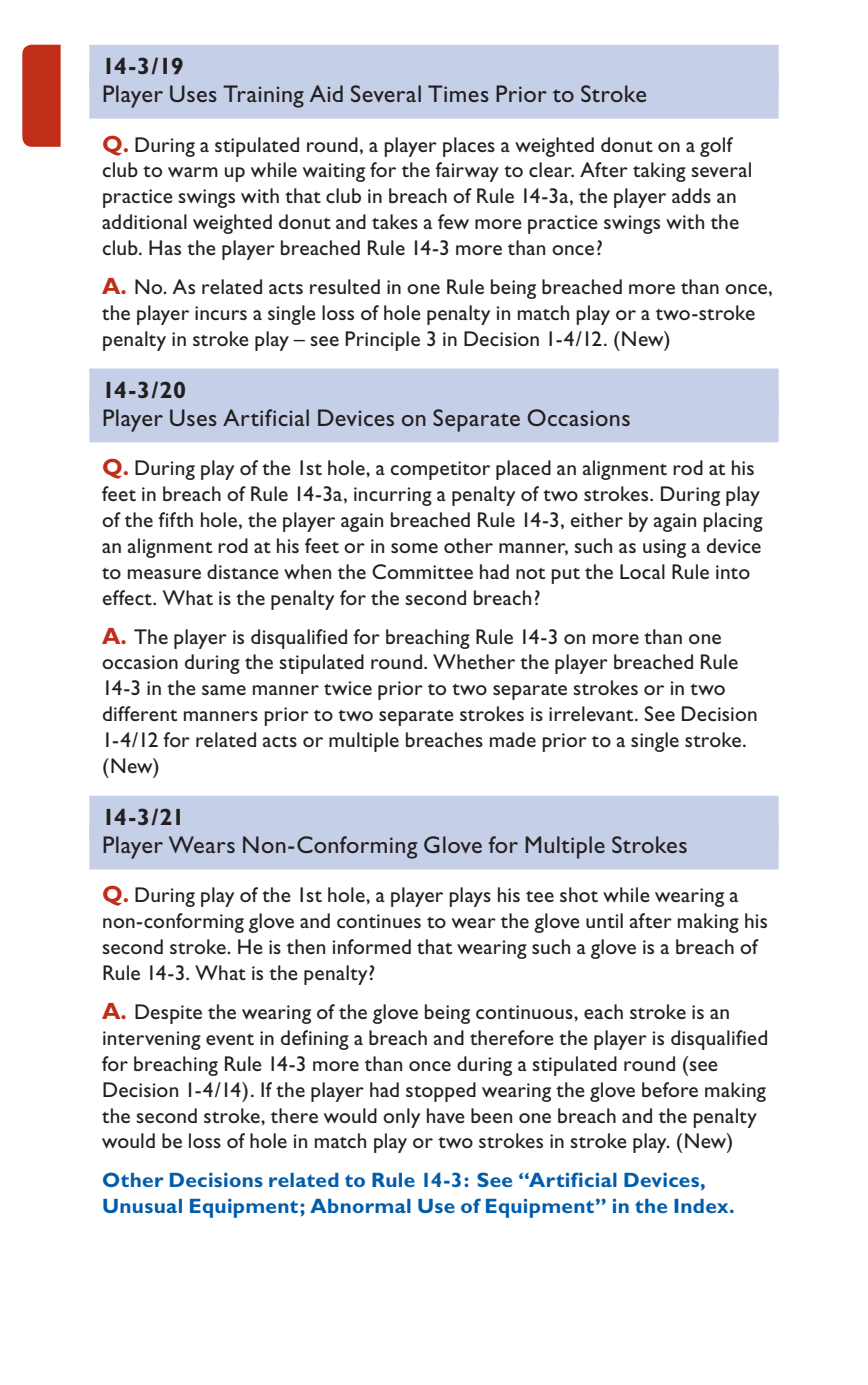
<style>
.page{position:relative;width:868px;height:1385px;background:#fff}
.page>*{position:absolute;margin:0;border:0;box-sizing:border-box;transform-origin:0 0}
.t1{font:24.3px "Gill Sans";letter-spacing:.015em;color:#231f20}
.t2{font:700 23.62px "Gill Sans";letter-spacing:-.045em;color:#231f20}
.t3{font:21.38px/25.9px "Gill Sans";letter-spacing:.01em;color:#231f20}
.t4{font:700 20.7px/25.9px "Gill Sans";letter-spacing:.015em;color:#015dab}
.s1{font-weight:700;font-size:23.62px;color:#c02d19}
</style>
<div class="page">
<div style="left:89px;top:45px;width:689px;height:45px;background:#c6cfe8"></div>
<div style="left:89px;top:74px;width:689px;height:45px;background:#c6cfe8"></div>
<div style="left:89px;top:368px;width:689px;height:45px;background:#c6cfe8"></div>
<div style="left:89px;top:397px;width:689px;height:45px;background:#c6cfe8"></div>
<div style="left:89px;top:795px;width:689px;height:45px;background:#c6cfe8"></div>
<div style="left:89px;top:824px;width:689px;height:45px;background:#c6cfe8"></div>
<div style="left:22px;top:45px;width:39px;height:102px;background:#c02d19"></div>
<p class="t2" style="left:102px;top:52px;width:83px">14-3/19</p>
<p class="t1" style="left:102px;top:80px;width:546px">Player Uses Training Aid Several Times Prior to Stroke</p>
<p class="t3" style="left:102px;top:131px;width:651px"><span class="s1">Q.</span> During a stipulated round, a player places a weighted donut on a golf club to warm up while waiting for the fairway to clear. After taking several practice swings with that club in breach of Rule 14-3a, the player adds an additional weighted donut and takes a few more practice swings with the club. Has the player breached Rule 14-3 more than once?</p>
<p class="t3" style="left:102px;top:274px;width:672px"><span class="s1">A.</span> No. As related acts resulted in one Rule being breached more than once, the player incurs a single loss of hole penalty in match play or a two-stroke penalty in stroke play – see Principle 3 in Decision 1-4/12. (New)</p>
<p class="t2" style="left:102px;top:375px;width:86px">14-3/20</p>
<p class="t1" style="left:102px;top:403px;width:530px">Player Uses Artificial Devices on Separate Occasions</p>
<p class="t3" style="left:102px;top:455px;width:661px"><span class="s1">Q.</span> During play of the 1st hole, a competitor placed an alignment rod at his feet in breach of Rule 14-3a, incurring a penalty of two strokes. During play of the fifth hole, the player again breached Rule 14-3, either by again placing an alignment rod at his feet or in some other manner, such as using a device to measure distance when the Committee had not put the Local Rule into effect. What is the penalty for the second breach?</p>
<p class="t3" style="left:102px;top:623px;width:657px"><span class="s1">A.</span> The player is disqualified for breaching Rule 14-3 on more than one occasion during the stipulated round. Whether the player breached Rule 14-3 in the same manner twice prior to two separate strokes or in two different manners prior to two separate strokes is irrelevant. See Decision 1-4/12 for related acts or multiple breaches made prior to a single stroke. (New)</p>
<p class="t2" style="left:102px;top:802px;width:84px">14-3/21</p>
<p class="t1" style="left:102px;top:830px;width:587px">Player Wears Non-Conforming Glove for Multiple Strokes</p>
<p class="t3" style="left:102px;top:882px;width:667px"><span class="s1">Q.</span> During play of the 1st hole, a player plays his tee shot while wearing a non-conforming glove and continues to wear the glove until after making his second stroke. He is then informed that wearing such a glove is a breach of Rule 14-3. What is the penalty?</p>
<p class="t3" style="left:102px;top:998px;width:667px"><span class="s1">A.</span> Despite the wearing of the glove being continuous, each stroke is an intervening event in defining a breach and therefore the player is disqualified for breaching Rule 14-3 more than once during a stipulated round (see Decision 1-4/14). If the player had stopped wearing the glove before making the second stroke, there would only have been one breach and the penalty would be loss of hole in match play or two strokes in stroke play. (New)</p>
<p class="t4" style="left:102px;top:1167px;width:634px">Other Decisions related to Rule 14-3: See “Artificial Devices,<br>Unusual Equipment; Abnormal Use of Equipment” in the Index.</p>
</div>
